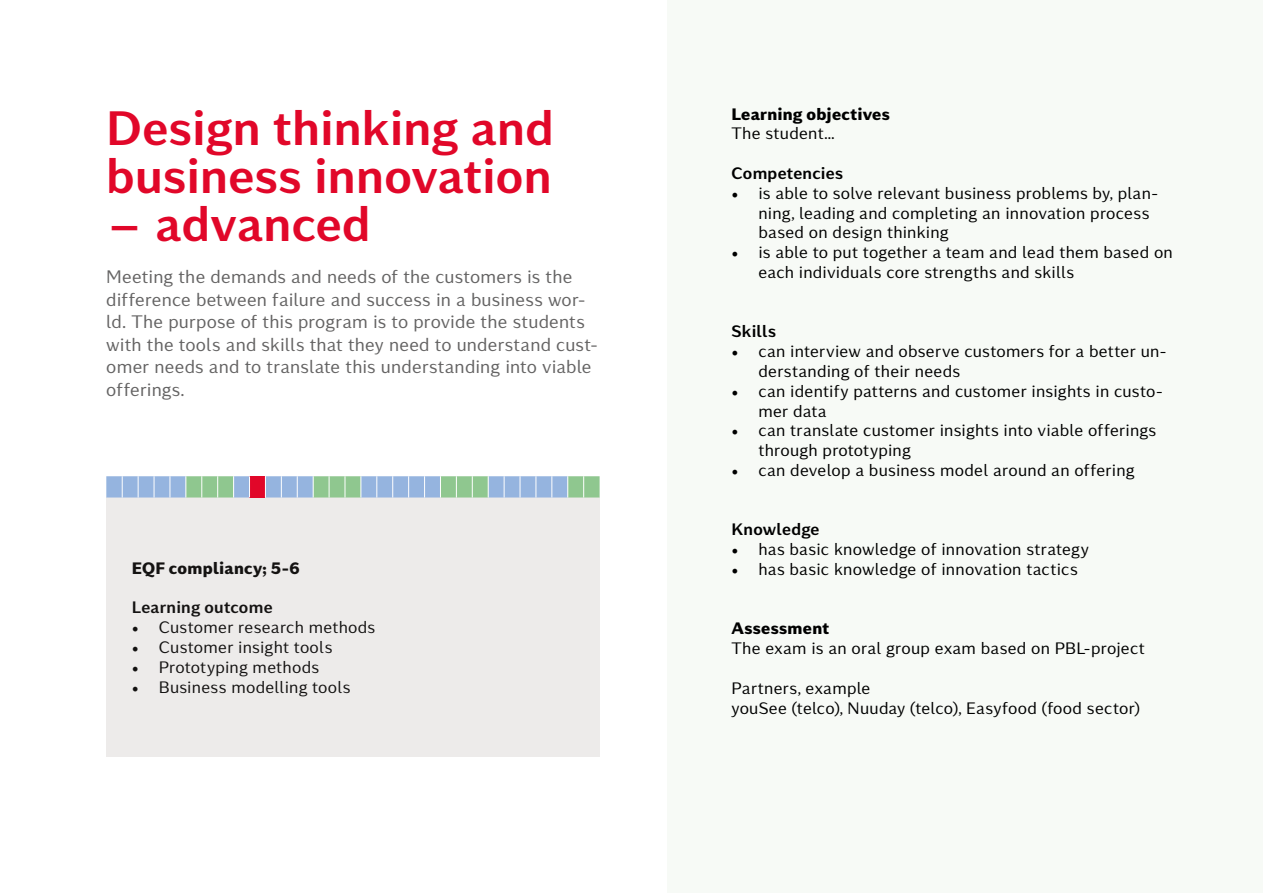
<style>
.page{position:relative;width:1263px;height:893px;background:#fff}
.page>*{position:absolute;margin:0;border:0;box-sizing:border-box;transform-origin:0 0}
.Overskrift{font:700 48px/48px "Kontrapunkt Miki";color:#e10729}
.t1{font:18px/22.5px "Kontrapunkt Miki";letter-spacing:.005em;color:#646363}
.t2{font:16.5px/19.8px "Kontrapunkt Miki";letter-spacing:.01em;color:#000}
.t3{font:800 16.5px "Kontrapunkt Miki";letter-spacing:.015em;color:#000}
.t4{font:700 16.5px "Kontrapunkt Miki";letter-spacing:.01em;color:#000}
.s1{font-family:"Minion Pro";font-size:18px}
</style>
<div class="page">
<div style="left:668px;top:0;width:595px;height:893px;background:#f7faf6"></div>
<div style="left:106px;top:497px;width:494px;height:260px;background:#edebea"></div>
<svg style="left:106px;top:476px;width:494px;height:21px;background:#9dbac0"></svg>
<p class="Overskrift" style="left:106px;top:104px;width:449px">Design thinking and business innovation</p>
<p class="Overskrift" style="left:106px;top:200px;width:266px">– advanced</p>
<p class="t1" style="left:106px;top:266px;width:493px">Meeting the demands and needs of the customers is the difference between failure and success in a business wor&shy;ld. The purpose of this program is to provide the students with the tools and skills that they need to understand cust&shy;omer needs and to translate this understanding into viable offerings.</p>
<p class="t3" style="left:132px;top:557px;width:169px">EQF compliancy; 5-6</p>
<p class="t4" style="left:132px;top:597px;width:142px">Learning outcome</p>
<p class="t2" style="left:132px;top:618px;width:245px"><span class="s1">•</span> Customer research methods</p>
<p class="t2" style="left:132px;top:637px;width:202px"><span class="s1">•</span> Customer insight tools</p>
<p class="t2" style="left:132px;top:657px;width:189px"><span class="s1">•</span> Prototyping methods</p>
<p class="t2" style="left:132px;top:677px;width:220px"><span class="s1">•</span> Business modelling tools</p>
<p class="t3" style="left:731px;top:103px;width:160px">Learning objectives</p>
<p class="t2" style="left:731px;top:124px;width:105px">The student…</p>
<p class="t4" style="left:731px;top:163px;width:113px">Competencies</p>
<p class="t2" style="left:758px;top:183px;width:402px;text-indent:-27px"><span class="s1">•</span> is able to solve relevant business problems by, plan&shy;ning, leading and completing an innovation process based on design thinking</p>
<p class="t2" style="left:758px;top:243px;width:416px;text-indent:-27px"><span class="s1">•</span> is able to put together a team and lead them based on each individuals core strengths and skills</p>
<p class="t4" style="left:731px;top:321px;width:46px">Skills</p>
<p class="t2" style="left:758px;top:342px;width:410px;text-indent:-27px"><span class="s1">•</span> can interview and observe customers for a better un&shy;derstanding of their needs</p>
<p class="t2" style="left:758px;top:381px;width:406px;text-indent:-27px"><span class="s1">•</span> can identify patterns and customer insights in custo&shy;mer data</p>
<p class="t2" style="left:758px;top:421px;width:400px;text-indent:-27px"><span class="s1">•</span> can translate customer insights into viable offerings through prototyping</p>
<p class="t2" style="left:731px;top:460px;width:405px"><span class="s1">•</span> can develop a business model around an offering</p>
<p class="t4" style="left:731px;top:519px;width:90px">Knowledge</p>
<p class="t2" style="left:731px;top:540px;width:359px"><span class="s1">•</span> has basic knowledge of innovation strategy</p>
<p class="t2" style="left:731px;top:559px;width:348px"><span class="s1">•</span> has basic knowledge of innovation tactics</p>
<p class="t3" style="left:731px;top:618px;width:99px">Assessment</p>
<p class="t2" style="left:731px;top:639px;width:415px">The exam is an oral group exam based on PBL-project</p>
<p class="t2" style="left:731px;top:678px;width:141px">Partners, example</p>
<p class="t2" style="left:731px;top:698px;width:410px">youSee (telco), Nuuday (telco), Easyfood (food sector)</p>
</div>
